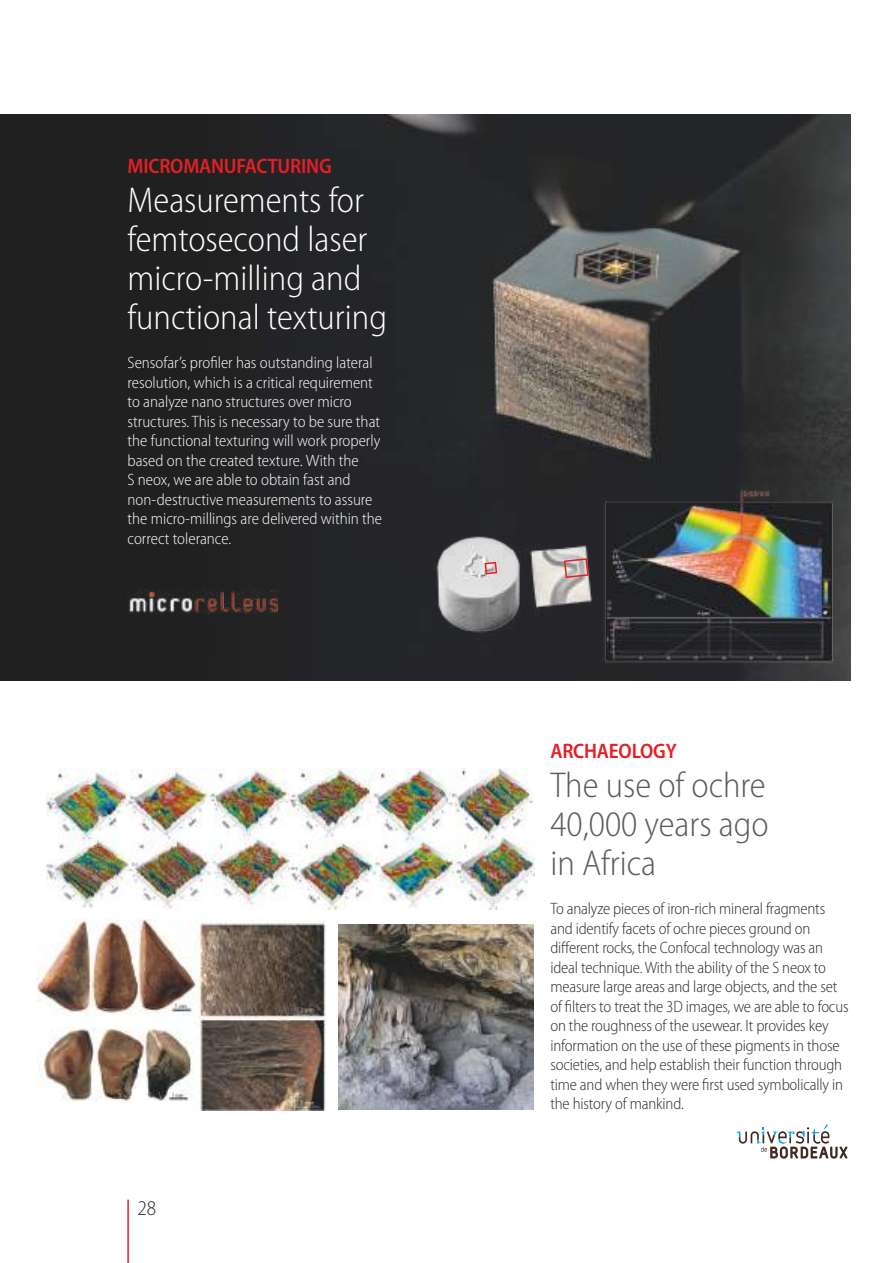
<style>
.page{position:relative;width:893px;height:1263px;background:#fff}
.page>*{position:absolute;margin:0;border:0;box-sizing:border-box;transform-origin:0 0}
.t1{font:300 semi-condensed 36px/39px "Myriad Pro";color:#fff}
.t2{font:300 semi-condensed 36px/39px "Myriad Pro";color:#5c5c5b;text-align:justify}
.t3{font:600 semi-condensed 21px "Myriad Pro";letter-spacing:-.01em;color:#e41f25}
.t4{font:300 semi-condensed 21px "Myriad Pro";color:#2b2b2a}
.t5{font:300 semi-condensed 16.5px/19.5px "Myriad Pro";letter-spacing:-.01em;color:#2b2b2a}
.t6{font:300 semi-condensed 16.5px/19.5px "Myriad Pro";color:#fff}
</style>
<div class="page">
<img style="left:0;top:115px;width:850px;height:565px">
<hr style="left:127px;top:1199px;width:2px;height:64px;background:#e41f25">
<img style="left:408px;top:485px;width:428px;height:178px">
<img style="left:37px;top:920px;width:289px;height:191px">
<img style="left:46px;top:768px;width:488px;height:141px">
<img style="left:339px;top:925px;width:194px;height:184px">
<img style="left:128px;top:589px;width:150px;height:29px">
<svg style="left:737px;top:1124px;width:110px;height:35px"></svg>
<svg style="left:484px;top:561px;width:14px;height:14px"></svg>
<svg style="left:563px;top:557px;width:26px;height:22px"></svg>
<p class="t3" style="left:128px;top:153px;width:206px">MICROMANUFACTURING</p>
<h1 class="t1" style="left:128px;top:181px;width:261px">Measurements for femtosecond laser micro-milling and functional texturing</h1>
<p class="t6" style="left:128px;top:353px;width:256px">Sensofar’s profiler has outstanding lateral resolution, which is a critical requirement to analyze nano structures over micro structures. This is necessary to be sure that the functional texturing will work properly based on the created texture. With the<br>S neox, we are able to obtain fast and non-destructive measurements to assure the micro-millings are delivered within the correct tolerance.</p>
<p class="t4" style="left:137px;top:1196px;width:20px">28</p>
<p class="t3" style="left:550px;top:738px;width:128px">ARCHAEOLOGY</p>
<h1 class="t2" style="left:550px;top:766px;width:220px">The use of ochre 40,000 years ago in Africa</h1>
<p class="t5" style="left:550px;top:899px;width:300px">To analyze pieces of iron-rich mineral fragments and identify facets of ochre pieces ground on different rocks, the Confocal technology was an ideal technique. With the ability of the S neox to measure large areas and large objects, and the set of filters to treat the 3D images, we are able to focus on the roughness of the usewear. It provides key information on the use of these pigments in those societies, and help establish their function through time and when they were first used symbolically in the history of mankind.</p>
</div>
